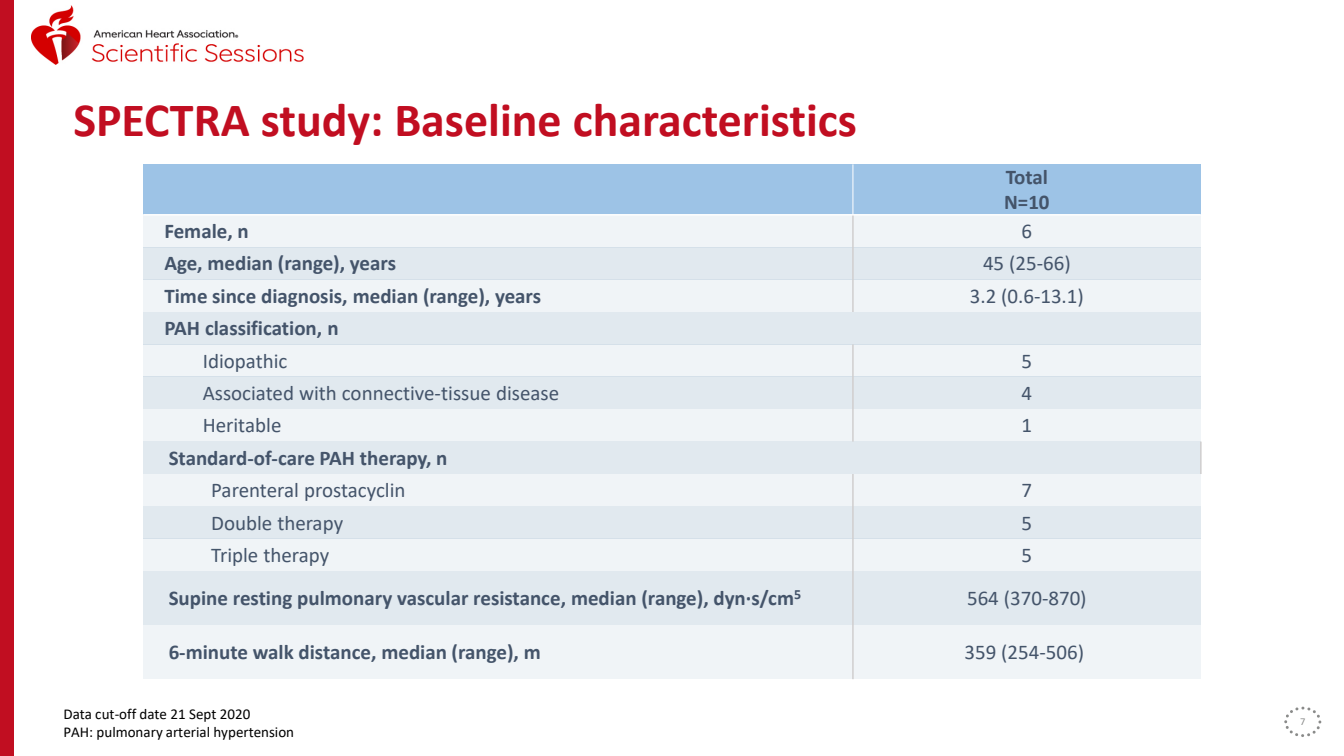
<style>
.page{position:relative;width:1344px;height:756px;background:#fff}
.page>*{position:absolute;margin:0;border:0;box-sizing:border-box;transform-origin:0 0}
.t1{font:700 48px "Calibri";color:#c10e21}
.t2{font:700 21px "Calibri";color:#44546a}
.t3{font:21px "Calibri";color:#44546a}
.t4{font:15px/18px "Calibri";color:#000}
.t5{font:10.5px "Calibri";color:#8a8b8a}
</style>
<div class="page">
<div style="left:0;top:0;width:13px;height:756px;background:#c10e21"></div>
<img style="left:31px;top:5px;width:272px;height:60px">
<div style="left:1284px;top:707px;width:37px;height:30px;border:3px dashed #8a8b8a;border-radius:50%"></div>
<div style="left:143px;top:164px;width:710px;height:51px;background:#9dc3e6"></div>
<div style="left:853px;top:164px;width:348px;height:51px;background:#9dc3e6"></div>
<div style="left:143px;top:215px;width:710px;height:32px;background:#f0f4f7"></div>
<div style="left:853px;top:215px;width:348px;height:32px;background:#f0f4f7"></div>
<div style="left:143px;top:247px;width:710px;height:33px;background:#e1e9ef"></div>
<div style="left:853px;top:247px;width:348px;height:33px;background:#e1e9ef"></div>
<div style="left:143px;top:280px;width:710px;height:32px;background:#f0f4f7"></div>
<div style="left:853px;top:280px;width:348px;height:32px;background:#f0f4f7"></div>
<div style="left:143px;top:312px;width:1058px;height:32px;background:#e1e9ef"></div>
<div style="left:143px;top:344px;width:710px;height:33px;background:#f0f4f7"></div>
<div style="left:853px;top:344px;width:348px;height:33px;background:#f0f4f7"></div>
<div style="left:143px;top:377px;width:710px;height:32px;background:#e1e9ef"></div>
<div style="left:853px;top:377px;width:348px;height:32px;background:#e1e9ef"></div>
<div style="left:143px;top:409px;width:710px;height:33px;background:#f0f4f7"></div>
<div style="left:853px;top:409px;width:348px;height:33px;background:#f0f4f7"></div>
<div style="left:143px;top:442px;width:1058px;height:32px;background:#e1e9ef"></div>
<div style="left:143px;top:474px;width:710px;height:32px;background:#f0f4f7"></div>
<div style="left:853px;top:474px;width:348px;height:32px;background:#f0f4f7"></div>
<div style="left:143px;top:506px;width:710px;height:33px;background:#e1e9ef"></div>
<div style="left:853px;top:506px;width:348px;height:33px;background:#e1e9ef"></div>
<div style="left:143px;top:539px;width:710px;height:32px;background:#f0f4f7"></div>
<div style="left:853px;top:539px;width:348px;height:32px;background:#f0f4f7"></div>
<div style="left:143px;top:571px;width:710px;height:54px;background:#e1e9ef"></div>
<div style="left:853px;top:571px;width:348px;height:54px;background:#e1e9ef"></div>
<div style="left:143px;top:625px;width:710px;height:54px;background:#f0f4f7"></div>
<div style="left:853px;top:625px;width:348px;height:54px;background:#f0f4f7"></div>
<hr style="left:853px;top:164px;width:1px;height:50px;background:#fff">
<hr style="left:852px;top:214px;width:2px;height:98px;background:#d0cece">
<hr style="left:852px;top:344px;width:2px;height:98px;background:#d0cece">
<hr style="left:852px;top:474px;width:2px;height:205px;background:#d0cece">
<hr style="left:143px;top:214px;width:1058px;height:2px;background:#fff">
<hr style="left:1200px;top:442px;width:2px;height:32px;background:#d0cece">
<h2 class="t1" style="left:73px;top:86px;width:785px">SPECTRA study: Baseline characteristics</h2>
<p class="t2" style="left:1006px;top:162px;width:44px">Total</p>
<p class="t2" style="left:1004px;top:187px;width:47px">N=10</p>
<p class="t2" style="left:164px;top:216px;width:86px">Female, n</p>
<p class="t3" style="left:1022px;top:216px;width:12px">6</p>
<p class="t2" style="left:164px;top:249px;width:233px">Age, median (range), years</p>
<p class="t3" style="left:983px;top:249px;width:89px">45 (25-66)</p>
<p class="t2" style="left:164px;top:281px;width:378px">Time since diagnosis, median (range), years</p>
<p class="t3" style="left:970px;top:281px;width:116px">3.2 (0.6-13.1)</p>
<p class="t2" style="left:164px;top:313px;width:176px">PAH classification, n</p>
<p class="t3" style="left:203px;top:346px;width:86px">Idiopathic</p>
<p class="t3" style="left:1022px;top:346px;width:12px">5</p>
<p class="t3" style="left:203px;top:378px;width:358px">Associated with connective-tissue disease</p>
<p class="t3" style="left:1022px;top:378px;width:12px">4</p>
<p class="t3" style="left:203px;top:411px;width:80px">Heritable</p>
<p class="t3" style="left:1022px;top:411px;width:12px">1</p>
<p class="t2" style="left:169px;top:443px;width:280px">Standard-of-care PAH therapy, n</p>
<p class="t3" style="left:211px;top:476px;width:196px">Parenteral prostacyclin</p>
<p class="t3" style="left:1022px;top:476px;width:12px">7</p>
<p class="t3" style="left:211px;top:508px;width:133px">Double therapy</p>
<p class="t3" style="left:1022px;top:508px;width:12px">5</p>
<p class="t3" style="left:211px;top:540px;width:120px">Triple therapy</p>
<p class="t3" style="left:1022px;top:540px;width:12px">5</p>
<p class="t2" style="left:169px;top:583px;width:634px">Supine resting pulmonary vascular resistance, median (range), dyn·s/cm<sup>5</sup></p>
<p class="t3" style="left:967px;top:584px;width:121px">564 (370-870)</p>
<p class="t2" style="left:169px;top:637px;width:374px">6-minute walk distance, median (range), m</p>
<p class="t3" style="left:965px;top:638px;width:121px">359 (254-506)</p>
<p class="t4" style="left:63px;top:704px;width:232px">Data cut-off date 21 Sept 2020<br>PAH: pulmonary arterial hypertension</p>
<p class="t5" style="left:1300px;top:715px;width:7px">7</p>
</div>
